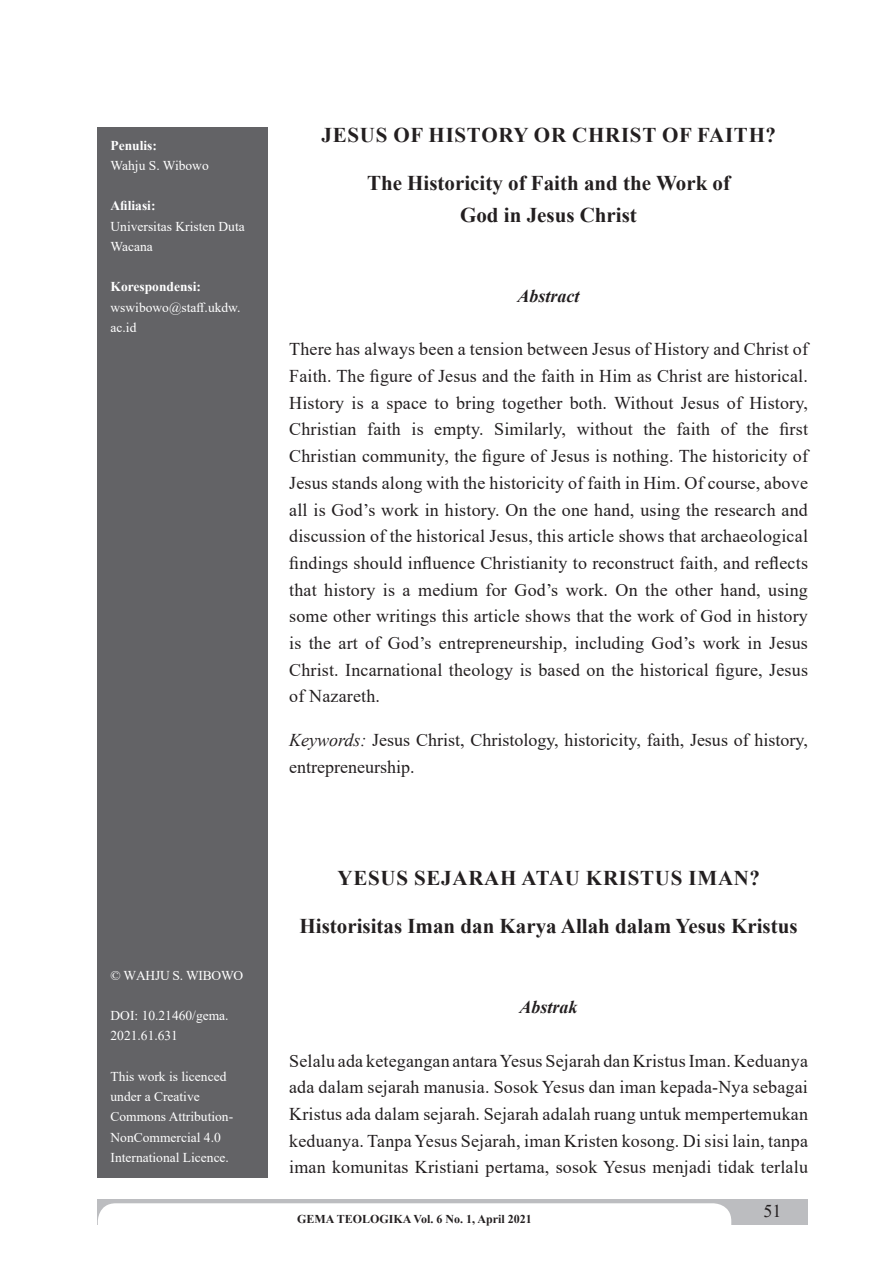
<style>
.page{position:relative;width:893px;height:1263px;background:#fff}
.page>*{position:absolute;margin:0;border:0;box-sizing:border-box;transform-origin:0 0}
.t1{font:700 21px/31.5px "Times New Roman";color:#231f20;text-align:center}
.t2{font:700 21px "Times New Roman";letter-spacing:.035em;color:#231f20}
.t3{font:18px/26.7px "Times New Roman";letter-spacing:.01em;color:#231f20;text-align:justify}
.t4{font:italic 700 18px "Times New Roman";color:#231f20}
.t5{font:13.5px/20.2px "Times New Roman";color:#fff}
.t6{font:700 13.5px "Times New Roman";color:#fff}
.t7{font:13.5px "Times New Roman";letter-spacing:-.02em;color:#fff}
.t8{font:700 12px "Times New Roman";color:#231f20}
.s1{font-style:italic}
</style>
<div class="page">
<div style="left:98px;top:1199px;width:710px;height:26px;background:#bcbdc0"></div>
<div style="left:98px;top:1203px;width:633px;height:46px;background:#fff;border-radius:18px"></div>
<div style="left:98px;top:128px;width:170px;height:1050px;background:#636366"></div>
<p class="t6" style="left:111px;top:135px;width:48px">Penulis:</p>
<p class="t5" style="left:111px;top:155px;width:100px">Wahju S. Wibowo</p>
<p class="t6" style="left:111px;top:196px;width:47px">Afiliasi:</p>
<p class="t5" style="left:111px;top:216px;width:136px">Universitas Kristen Duta<br>Wacana</p>
<p class="t6" style="left:111px;top:277px;width:92px">Korespondensi:</p>
<p class="t5" style="left:111px;top:297px;width:131px">wswibowo@staff.ukdw. ac.id</p>
<p class="t7" style="left:111px;top:965px;width:134px">© WAHJU S. WIBOWO</p>
<p class="t5" style="left:111px;top:1005px;width:120px">DOI: 10.21460/gema.<br>2021.61.631</p>
<p class="t5" style="left:111px;top:1066px;width:124px">This work is licenced under a Creative<br>Commons Attribution-<br>NonCommercial 4.0<br>International Licence.</p>
<p class="t2" style="left:321px;top:120px;width:456px">JESUS OF HISTORY OR CHRIST OF FAITH?</p>
<p class="t1" style="left:367px;top:167px;width:365px">The Historicity of Faith and the Work of<br>God in Jesus Christ</p>
<p class="t4" style="left:518px;top:283px;width:64px">Abstract</p>
<p class="t3" style="left:289px;top:335px;width:520px">There has always been a tension between Jesus of History and Christ of Faith. The figure of Jesus and the faith in Him as Christ are historical.<br>History is a space to bring together both. Without Jesus of History, Christian faith is empty. Similarly, without the faith of the first Christian community, the figure of Jesus is nothing. The historicity of Jesus stands along with the historicity of faith in Him. Of course, above all is God’s work in history. On the one hand, using the research and discussion of the historical Jesus, this article shows that archaeological findings should influence Christianity to reconstruct faith, and reflects that history is a medium for God’s work. On the other hand, using some other writings this article shows that the work of God in history is the art of God’s entrepreneurship, including God’s work in Jesus Christ. Incarnational theology is based on the historical figure, Jesus of Nazareth.</p>
<p class="t3" style="left:289px;top:726px;width:520px"><span class="s1">Keywords:</span> Jesus Christ, Christology, historicity, faith, Jesus of history, entrepreneurship.</p>
<p class="t2" style="left:337px;top:862px;width:424px">YESUS SEJARAH ATAU KRISTUS IMAN?</p>
<p class="t1" style="left:299px;top:910px;width:500px">Historisitas Iman dan Karya Allah dalam Yesus Kristus</p>
<p class="t4" style="left:519px;top:994px;width:60px">Abstrak</p>
<p class="t3" style="left:289px;top:1046px;width:520px">Selalu ada ketegangan antara Yesus Sejarah dan Kristus Iman. Keduanya ada dalam sejarah manusia. Sosok Yesus dan iman kepada-Nya sebagai Kristus ada dalam sejarah. Sejarah adalah ruang untuk mempertemukan keduanya. Tanpa Yesus Sejarah, iman Kristen kosong. Di sisi lain, tanpa iman komunitas Kristiani pertama, sosok Yesus menjadi tidak terlalu</p>
<p class="t8" style="left:297px;top:1210px;width:236px">GEMA TEOLOGIKA Vol. 6 No. 1, April 2021</p>
<p class="t3" style="left:764px;top:1197px;width:20px">51</p>
</div>
